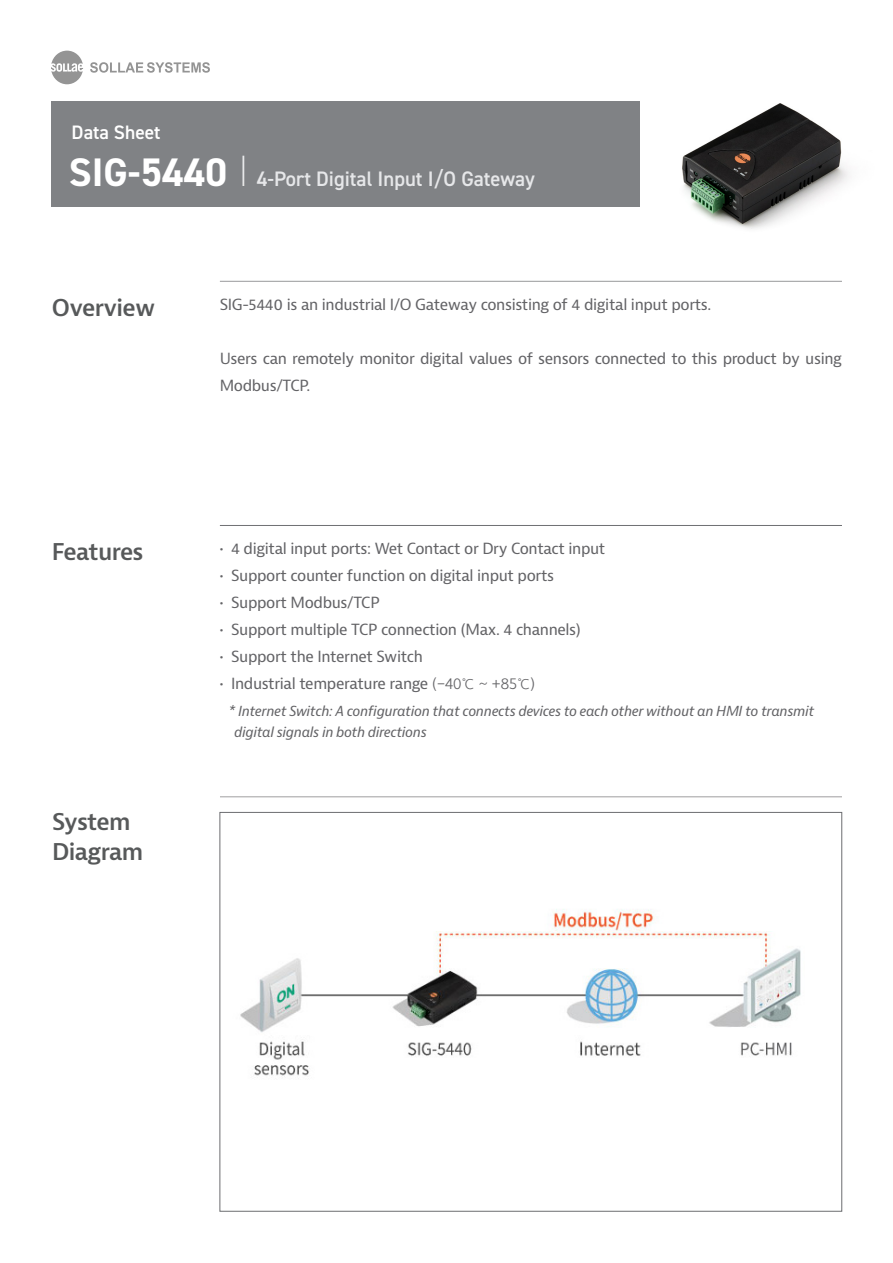
<style>
.page{position:relative;width:893px;height:1263px;background:#fff}
.page>*{position:absolute;margin:0;border:0;box-sizing:border-box;transform-origin:0 0}
.spec{font:600 22.5px "Bernina Sans";letter-spacing:-.03em;color:#57595a}
.spec-2{font:600 21px "DIN2014";color:#e6e7e9}
.spec-3{font:600 19.5px "DIN2014";color:#fff}
.spec-4{font:15px/27px "Bernina Sans";letter-spacing:-.025em;color:#636366}
.spec-5{font:italic 13.5px "Bernina Sans";letter-spacing:-.025em;color:#636366}
.s1{font-weight:700;font-size:39.9px;color:#fff}
.s2{font-family:"Yoon Gothic Pro 740";font-size:14.25px}
</style>
<div class="page">
<img style="left:588px;top:101px;width:261px;height:128px">
<div style="left:51px;top:102px;width:588px;height:105px;background:#808285"></div>
<div style="left:241px;top:155px;width:6px;height:23px;background:#fff;opacity:.75"></div>
<div style="left:241px;top:164px;width:6px;height:24px;background:#f9a51b;opacity:.75"></div>
<hr style="left:220px;top:280px;width:617px;height:3px;background:#fff;opacity:.75">
<hr style="left:223px;top:280px;width:621px;height:3px;background:#f9a51b;opacity:.75">
<hr style="left:219px;top:524px;width:619px;height:3px;background:#fff;opacity:.75">
<hr style="left:223px;top:524px;width:621px;height:3px;background:#f9a51b;opacity:.75">
<hr style="left:219px;top:796px;width:619px;height:3px;background:#fff;opacity:.75">
<hr style="left:223px;top:796px;width:621px;height:3px;background:#f9a51b;opacity:.75">
<svg style="left:90px;top:62px;width:120px;height:11px"></svg>
<svg style="left:51px;top:51px;width:32px;height:33px"></svg>
<img style="left:240px;top:909px;width:561px;height:168px">
<p class="spec-3" style="left:72px;top:119px;width:90px">Data Sheet</p>
<p class="spec-2" style="left:69px;top:165px;width:467px"><span class="s1">SIG-5440</span> 4-Port Digital Input I/O Gateway</p>
<p class="spec" style="left:52px;top:293px;width:105px">Overview</p>
<p class="spec" style="left:52px;top:538px;width:93px">Features</p>
<p class="spec" style="left:52px;top:808px;width:80px">System</p>
<p class="spec" style="left:52px;top:838px;width:93px">Diagram</p>
<p class="spec-4" style="left:220px;top:291px;width:493px">SIG-5440 is an industrial I/O Gateway consisting of 4 digital input ports.</p>
<p class="spec-4" style="left:220px;top:345px;width:624px">Users can remotely monitor digital values of sensors connected to this product by using<br>Modbus/TCP.</p>
<p class="spec-4" style="left:220px;top:536px;width:387px">• 4 digital input ports: Wet Contact or Dry Contact input</p>
<p class="spec-4" style="left:220px;top:563px;width:336px">• Support counter function on digital input ports</p>
<p class="spec-4" style="left:220px;top:590px;width:162px">• Support Modbus/TCP</p>
<p class="spec-4" style="left:220px;top:617px;width:363px">• Support multiple TCP connection (Max. 4 channels)</p>
<p class="spec-4" style="left:220px;top:644px;width:205px">• Support the Internet Switch</p>
<p class="spec-4" style="left:220px;top:671px;width:317px">• Industrial temperature range <span class="s2">(-40℃ ~ +85℃)</span></p>
<p class="spec-5" style="left:228px;top:703px;width:587px">* Internet Switch: A configuration that connects devices to each other without an HMI to transmit</p>
<p class="spec-5" style="left:234px;top:724px;width:194px">digital signals in both directions</p>
</div>
